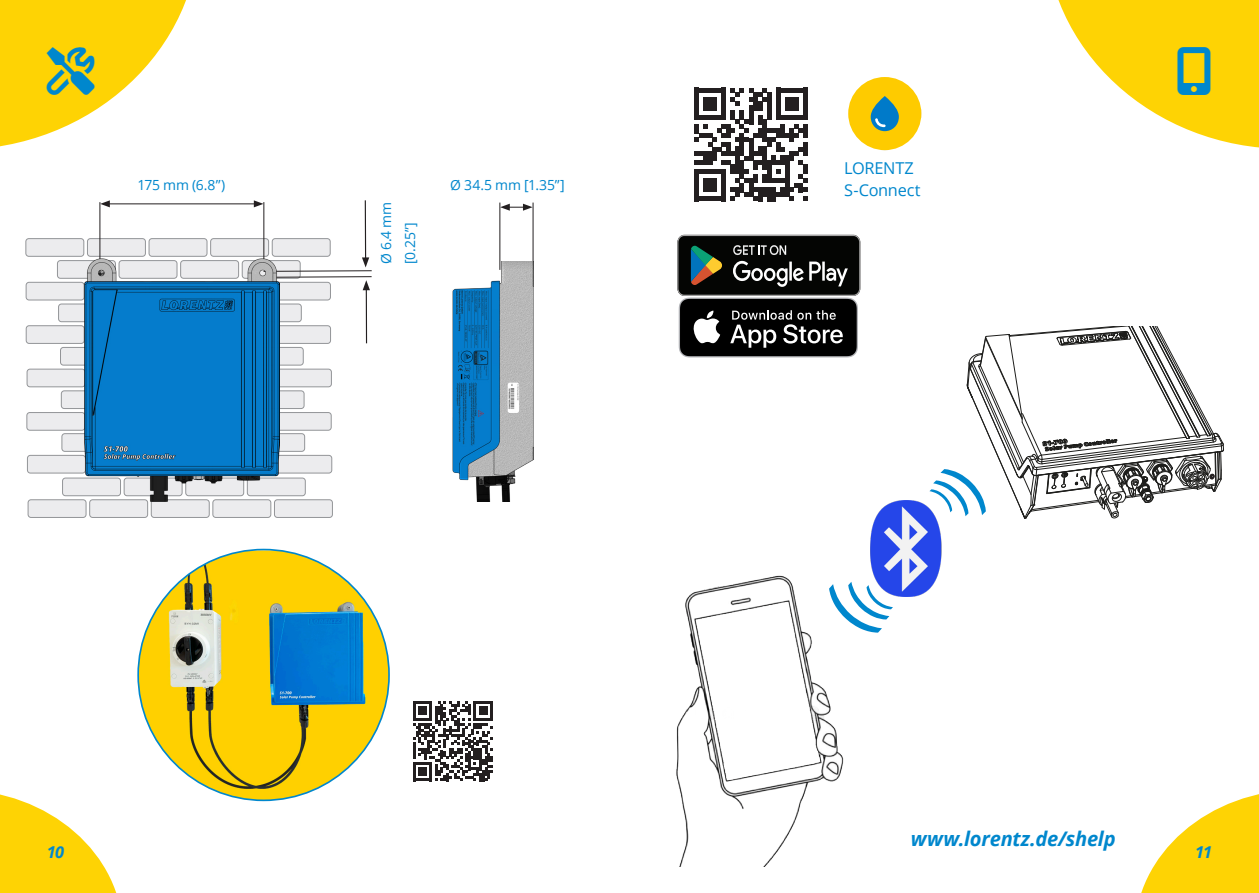
<style>
.page{position:relative;width:1259px;height:893px;background:#fff}
.page>*{position:absolute;margin:0;border:0;box-sizing:border-box;transform-origin:0 0}
.t1{font:italic 700 20.1px "Open Sans";letter-spacing:-.01em;color:#0087cd}
.t2{font:16.35px/21.9px "Open Sans";letter-spacing:-.015em;color:#0087cd}
.t3{font:italic 700 16.35px "Open Sans";color:#0087cd}
.t4{font:13.95px/24.2px "Open Sans";letter-spacing:-.01em;color:#0087cd}
</style>
<div class="page">
<svg style="left:1141px;top:794px;width:118px;height:99px"></svg>
<svg style="left:0;top:794px;width:117px;height:99px"></svg>
<div style="left:57px;top:261px;width:58px;height:17px;background:#ececee;border-radius:3px"></div>
<div style="left:57px;top:260px;width:59px;height:19px;border:1px solid #939598;border-radius:3px"></div>
<div style="left:87px;top:239px;width:58px;height:17px;background:#ececee;border-radius:3px"></div>
<div style="left:87px;top:238px;width:59px;height:19px;border:1px solid #939598;border-radius:3px"></div>
<div style="left:211px;top:239px;width:58px;height:17px;background:#ececee;border-radius:3px"></div>
<div style="left:210px;top:238px;width:59px;height:19px;border:1px solid #939598;border-radius:3px"></div>
<div style="left:26px;top:239px;width:58px;height:17px;background:#ececee;border-radius:3px"></div>
<div style="left:26px;top:238px;width:58px;height:19px;border:1px solid #939598;border-radius:3px"></div>
<div style="left:149px;top:239px;width:58px;height:17px;background:#ececee;border-radius:3px"></div>
<div style="left:149px;top:238px;width:58px;height:19px;border:1px solid #939598;border-radius:3px"></div>
<div style="left:272px;top:239px;width:58px;height:17px;background:#ececee;border-radius:3px"></div>
<div style="left:272px;top:238px;width:58px;height:19px;border:1px solid #939598;border-radius:3px"></div>
<div style="left:26px;top:282px;width:58px;height:18px;background:#ececee;border-radius:3px"></div>
<div style="left:26px;top:282px;width:58px;height:18px;border:1px solid #939598;border-radius:3px"></div>
<div style="left:272px;top:282px;width:58px;height:18px;background:#ececee;border-radius:3px"></div>
<div style="left:272px;top:282px;width:59px;height:18px;border:1px solid #939598;border-radius:3px"></div>
<div style="left:59px;top:304px;width:57px;height:18px;background:#ececee;border-radius:3px"></div>
<div style="left:58px;top:304px;width:59px;height:18px;border:1px solid #939598;border-radius:3px"></div>
<div style="left:243px;top:304px;width:58px;height:18px;background:#ececee;border-radius:3px"></div>
<div style="left:243px;top:304px;width:58px;height:18px;border:1px solid #939598;border-radius:3px"></div>
<div style="left:26px;top:326px;width:58px;height:17px;background:#ececee;border-radius:3px"></div>
<div style="left:26px;top:325px;width:58px;height:19px;border:1px solid #939598;border-radius:3px"></div>
<div style="left:272px;top:326px;width:58px;height:17px;background:#ececee;border-radius:3px"></div>
<div style="left:272px;top:325px;width:59px;height:19px;border:1px solid #939598;border-radius:3px"></div>
<div style="left:60px;top:347px;width:58px;height:18px;background:#ececee;border-radius:3px"></div>
<div style="left:60px;top:347px;width:59px;height:18px;border:1px solid #939598;border-radius:3px"></div>
<div style="left:245px;top:347px;width:58px;height:18px;background:#ececee;border-radius:3px"></div>
<div style="left:245px;top:347px;width:58px;height:18px;border:1px solid #939598;border-radius:3px"></div>
<div style="left:27px;top:369px;width:58px;height:18px;background:#ececee;border-radius:3px"></div>
<div style="left:27px;top:369px;width:58px;height:18px;border:1px solid #939598;border-radius:3px"></div>
<div style="left:273px;top:369px;width:58px;height:18px;background:#ececee;border-radius:3px"></div>
<div style="left:273px;top:369px;width:59px;height:18px;border:1px solid #939598;border-radius:3px"></div>
<div style="left:61px;top:391px;width:58px;height:18px;background:#ececee;border-radius:3px"></div>
<div style="left:61px;top:391px;width:59px;height:18px;border:1px solid #939598;border-radius:3px"></div>
<div style="left:62px;top:434px;width:58px;height:17px;background:#ececee;border-radius:3px"></div>
<div style="left:62px;top:433px;width:58px;height:19px;border:1px solid #939598;border-radius:3px"></div>
<div style="left:63px;top:478px;width:57px;height:18px;background:#ececee;border-radius:3px"></div>
<div style="left:62px;top:478px;width:59px;height:18px;border:1px solid #939598;border-radius:3px"></div>
<div style="left:246px;top:391px;width:58px;height:18px;background:#ececee;border-radius:3px"></div>
<div style="left:246px;top:391px;width:58px;height:18px;border:1px solid #939598;border-radius:3px"></div>
<div style="left:247px;top:434px;width:58px;height:17px;background:#ececee;border-radius:3px"></div>
<div style="left:246px;top:433px;width:59px;height:19px;border:1px solid #939598;border-radius:3px"></div>
<div style="left:247px;top:478px;width:58px;height:18px;background:#ececee;border-radius:3px"></div>
<div style="left:247px;top:478px;width:58px;height:18px;border:1px solid #939598;border-radius:3px"></div>
<div style="left:90px;top:500px;width:58px;height:17px;background:#ececee;border-radius:3px"></div>
<div style="left:89px;top:499px;width:59px;height:19px;border:1px solid #939598;border-radius:3px"></div>
<div style="left:213px;top:500px;width:58px;height:17px;background:#ececee;border-radius:3px"></div>
<div style="left:213px;top:499px;width:58px;height:19px;border:1px solid #939598;border-radius:3px"></div>
<div style="left:27px;top:413px;width:58px;height:17px;background:#ececee;border-radius:3px"></div>
<div style="left:27px;top:412px;width:58px;height:18px;border:1px solid #939598;border-radius:3px"></div>
<div style="left:27px;top:455px;width:58px;height:18px;background:#ececee;border-radius:3px"></div>
<div style="left:27px;top:455px;width:59px;height:18px;border:1px solid #939598;border-radius:3px"></div>
<div style="left:28px;top:500px;width:58px;height:17px;background:#ececee;border-radius:3px"></div>
<div style="left:28px;top:499px;width:58px;height:19px;border:1px solid #939598;border-radius:3px"></div>
<div style="left:151px;top:500px;width:58px;height:17px;background:#ececee;border-radius:3px"></div>
<div style="left:151px;top:499px;width:58px;height:19px;border:1px solid #939598;border-radius:3px"></div>
<div style="left:273px;top:413px;width:58px;height:17px;background:#ececee;border-radius:3px"></div>
<div style="left:273px;top:412px;width:58px;height:18px;border:1px solid #939598;border-radius:3px"></div>
<div style="left:274px;top:455px;width:58px;height:18px;background:#ececee;border-radius:3px"></div>
<div style="left:273px;top:455px;width:59px;height:18px;border:1px solid #939598;border-radius:3px"></div>
<div style="left:274px;top:500px;width:58px;height:17px;background:#ececee;border-radius:3px"></div>
<div style="left:274px;top:499px;width:59px;height:19px;border:1px solid #939598;border-radius:3px"></div>
<img style="left:676px;top:575px;width:168px;height:291px">
<svg style="left:683px;top:234px;width:178px;height:56px"></svg>
<img style="left:870px;top:500px;width:72px;height:97px">
<svg style="left:829px;top:582px;width:64px;height:51px"></svg>
<hr style="left:99px;top:202px;width:1px;height:67px;background:#231f20">
<svg style="left:848px;top:77px;width:73px;height:73px"></svg>
<hr style="left:263px;top:202px;width:1px;height:67px;background:#231f20">
<hr style="left:107px;top:203px;width:149px;height:1px;background:#231f20">
<svg style="left:100px;top:200px;width:10px;height:7px"></svg>
<svg style="left:254px;top:200px;width:9px;height:7px"></svg>
<hr style="left:365px;top:200px;width:1px;height:60px;background:#231f20">
<svg style="left:677px;top:235px;width:183px;height:122px"></svg>
<hr style="left:366px;top:288px;width:1px;height:55px;background:#231f20">
<svg style="left:263px;top:257px;width:109px;height:33px"></svg>
<hr style="left:499px;top:203px;width:1px;height:67px;background:#231f20">
<hr style="left:532px;top:203px;width:1px;height:67px;background:#231f20">
<svg style="left:500px;top:204px;width:32px;height:7px"></svg>
<svg style="left:694px;top:88px;width:114px;height:113px"></svg>
<svg style="left:413px;top:701px;width:80px;height:80px"></svg>
<img style="left:84px;top:258px;width:195px;height:244px">
<img style="left:138px;top:550px;width:251px;height:250px">
<svg style="left:929px;top:326px;width:295px;height:193px"></svg>
<img style="left:452px;top:262px;width:81px;height:240px">
<svg style="left:0;top:0;width:186px;height:147px"></svg>
<svg style="left:1058px;top:0;width:201px;height:148px"></svg>
<p class="t4" style="left:138px;top:172px;width:89px">175 mm (6.8”)</p>
<p class="t4" style="left:374px;top:264px;width:64px;rotate:-90deg">Ø 6.4 mm [0.25”]</p>
<p class="t4" style="left:450px;top:172px;width:116px">Ø 34.5 mm [1.35”]</p>
<p class="t2" style="left:844px;top:156px;width:78px">LORENTZ<br>S-Connect</p>
<h1 class="t1" style="left:910px;top:824px;width:206px">www.lorentz.de/shelp</h1>
<p class="t3" style="left:47px;top:840px;width:19px">10</p>
<p class="t3" style="left:1195px;top:840px;width:19px">11</p>
</div>
